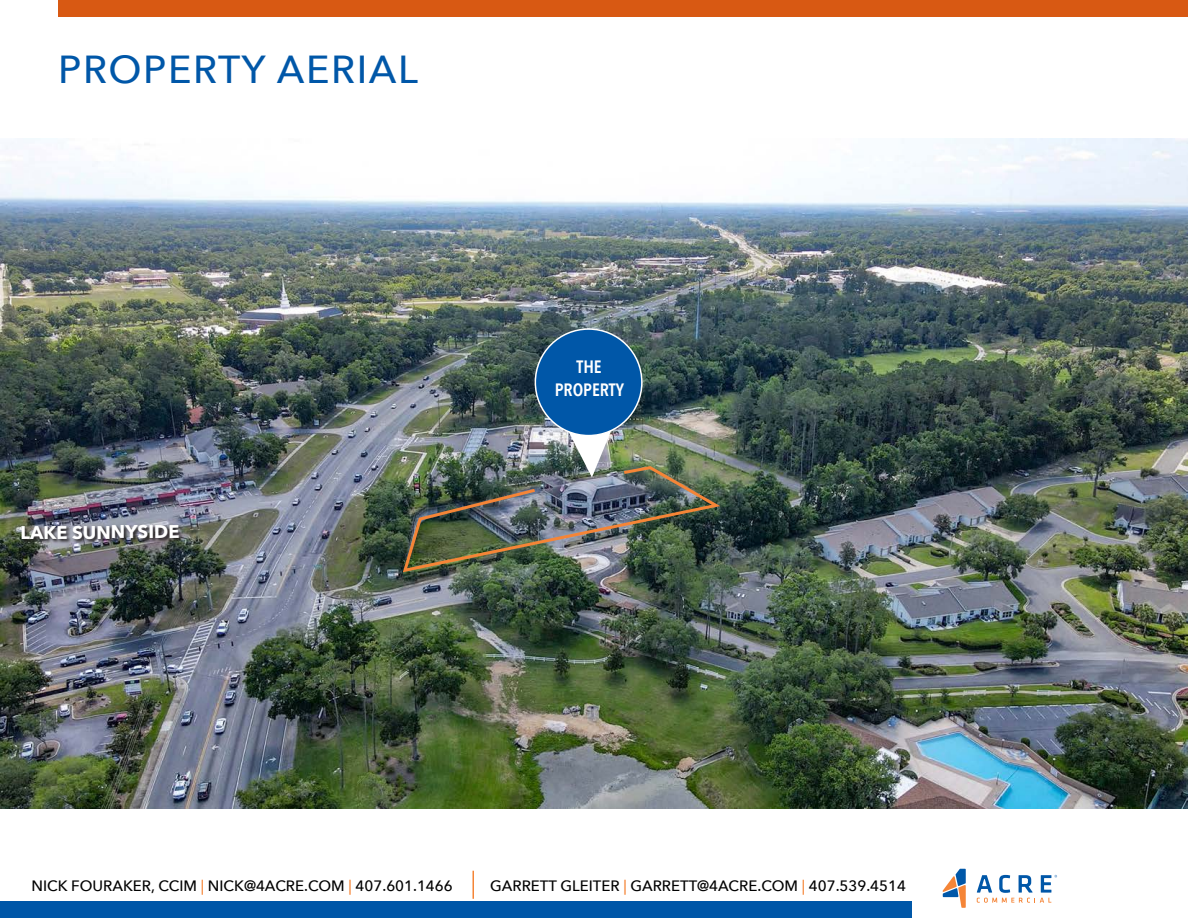
<style>
.page{position:relative;width:1188px;height:918px;background:#fff}
.page>*{position:absolute;margin:0;border:0;box-sizing:border-box;transform-origin:0 0}
.t1{font:500 39px "Avenir Next";letter-spacing:.04em;color:#0057a8}
.t2{font:700 18.3px "Avenir Next";color:#fff}
.t3{font:600 17.85px "Avenir Next Condensed";color:#fff}
.t4{font:500 15px "Avenir Next";color:#000}
.s1{color:#f58537}
</style>
<div class="page">
<hr style="left:472px;top:871px;width:2px;height:28px;background:#f58537">
<div style="left:0;top:902px;width:912px;height:16px;background:#0057a8"></div>
<svg style="left:943px;top:869px;width:23px;height:39px"></svg>
<svg style="left:977px;top:875px;width:80px;height:28px"></svg>
<div style="left:58px;top:0;width:1130px;height:16px;background:#d85913"></div>
<img style="left:0;top:138px;width:1188px;height:671px">
<svg style="left:21px;top:524px;width:163px;height:20px;background:#65666b"></svg>
<div style="left:535px;top:329px;width:107px;height:107px;background:#0057a8;border-radius:50%"></div>
<img style="left:401px;top:428px;width:323px;height:146px">
<p class="t1" style="left:58px;top:37px;width:361px">PROPERTY AERIAL</p>
<p class="t2" style="left:20px;top:516px;width:161px">LAKE SUNNYSIDE</p>
<p class="t3" style="left:577px;top:352px;width:27px">THE</p>
<p class="t3" style="left:555px;top:374px;width:71px">PROPERTY</p>
<p class="t4" style="left:32px;top:873px;width:423px">NICK FOURAKER, CCIM <span class="s1">|</span> NICK@4ACRE.COM <span class="s1">|</span> 407.601.1466</p>
<p class="t4" style="left:490px;top:873px;width:417px">GARRETT GLEITER <span class="s1">|</span> GARRETT@4ACRE.COM <span class="s1">|</span> 407.539.4514</p>
</div>
